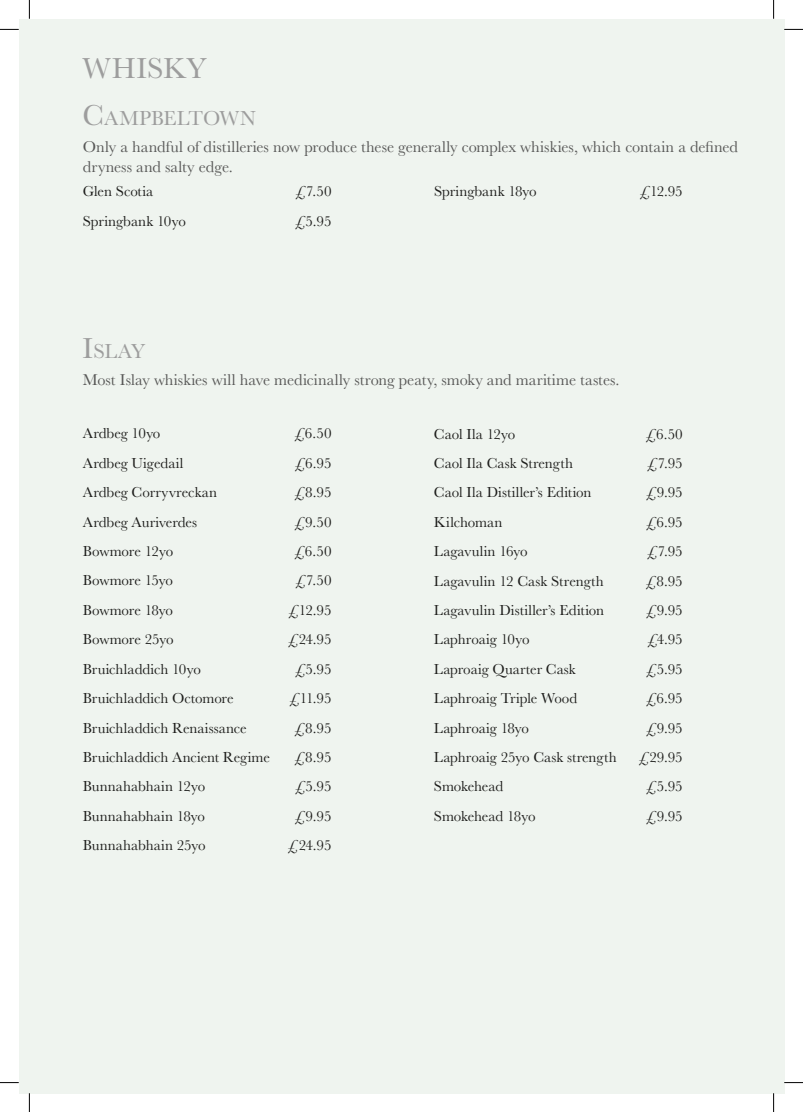
<style>
.page{position:relative;width:803px;height:1112px;background:#fff}
.page>*{position:absolute;margin:0;border:0;box-sizing:border-box;transform-origin:0 0}
.t1{font:30px "Baskerville";letter-spacing:.005em;color:#9d9d9d}
.t2{font:21px "Baskerville";color:#9d9d9d}
.t3{font:16.25px/20px "Baskerville";color:#575756}
.t4{font:15px "Baskerville";color:#1d1d1b}
.s1{font-size:30px}
</style>
<div class="page">
<div style="left:19px;top:19px;width:765px;height:1073px;background:#eff4ef"></div>
<svg style="left:0;top:29px;width:19px;height:1px"></svg>
<svg style="left:784px;top:29px;width:19px;height:1px"></svg>
<svg style="left:0;top:1082px;width:19px;height:1px"></svg>
<svg style="left:784px;top:1081px;width:19px;height:2px"></svg>
<svg style="left:29px;top:0;width:1px;height:19px"></svg>
<svg style="left:29px;top:1092px;width:1px;height:19px"></svg>
<svg style="left:773px;top:0;width:1px;height:19px"></svg>
<svg style="left:773px;top:1092px;width:1px;height:19px"></svg>
<h1 class="t1" style="left:83px;top:49px;width:126px">WHISKY</h1>
<h2 class="t2" style="left:83px;top:104px;width:175px"><span class="s1">C</span>AMPBELTOWN</h2>
<p class="t3" style="left:83px;top:137px;width:657px">Only a handful of distilleries now produce these generally complex whiskies, which contain a defined dryness and salty edge.</p>
<p class="t4" style="left:83px;top:182px;width:72px">Glen Scotia</p>
<p class="t4" style="left:296px;top:182px;width:37px">£7.50</p>
<p class="t4" style="left:83px;top:211px;width:105px">Springbank 10yo</p>
<p class="t4" style="left:295px;top:211px;width:38px">£5.95</p>
<p class="t4" style="left:434px;top:182px;width:104px">Springbank 18yo</p>
<p class="t4" style="left:640px;top:182px;width:44px">£12.95</p>
<h2 class="t2" style="left:58px;top:338px;width:89px"><span class="s1">I</span> SLAY</h2>
<p class="t3" style="left:83px;top:370px;width:538px">Most Islay whiskies will have medicinally strong peaty, smoky and maritime tastes.</p>
<p class="t4" style="left:83px;top:424px;width:79px">Ardbeg 10yo</p>
<p class="t4" style="left:294px;top:424px;width:39px">£6.50</p>
<p class="t4" style="left:83px;top:453px;width:102px">Ardbeg Uigedail</p>
<p class="t4" style="left:295px;top:453px;width:38px">£6.95</p>
<p class="t4" style="left:83px;top:482px;width:136px">Ardbeg Corryvreckan</p>
<p class="t4" style="left:294px;top:482px;width:38px">£8.95</p>
<p class="t4" style="left:83px;top:512px;width:116px">Ardbeg Auriverdes</p>
<p class="t4" style="left:294px;top:512px;width:38px">£9.50</p>
<p class="t4" style="left:83px;top:541px;width:92px">Bowmore 12yo</p>
<p class="t4" style="left:294px;top:541px;width:39px">£6.50</p>
<p class="t4" style="left:83px;top:571px;width:92px">Bowmore 15yo</p>
<p class="t4" style="left:296px;top:571px;width:37px">£7.50</p>
<p class="t4" style="left:83px;top:600px;width:92px">Bowmore 18yo</p>
<p class="t4" style="left:289px;top:600px;width:44px">£12.95</p>
<p class="t4" style="left:83px;top:629px;width:92px">Bowmore 25yo</p>
<p class="t4" style="left:288px;top:629px;width:45px">£24.95</p>
<p class="t4" style="left:83px;top:659px;width:120px">Bruichladdich 10yo</p>
<p class="t4" style="left:295px;top:659px;width:38px">£5.95</p>
<p class="t4" style="left:83px;top:688px;width:152px">Bruichladdich Octomore</p>
<p class="t4" style="left:290px;top:688px;width:43px">£11.95</p>
<p class="t4" style="left:83px;top:718px;width:166px">Bruichladdich Renaissance</p>
<p class="t4" style="left:294px;top:718px;width:38px">£8.95</p>
<p class="t4" style="left:83px;top:747px;width:189px">Bruichladdich Ancient Regime</p>
<p class="t4" style="left:294px;top:747px;width:38px">£8.95</p>
<p class="t4" style="left:83px;top:776px;width:124px">Bunnahabhain 12yo</p>
<p class="t4" style="left:295px;top:776px;width:38px">£5.95</p>
<p class="t4" style="left:83px;top:806px;width:124px">Bunnahabhain 18yo</p>
<p class="t4" style="left:295px;top:806px;width:38px">£9.95</p>
<p class="t4" style="left:83px;top:835px;width:124px">Bunnahabhain 25yo</p>
<p class="t4" style="left:288px;top:835px;width:45px">£24.95</p>
<p class="t4" style="left:434px;top:424px;width:83px">Caol Ila 12yo</p>
<p class="t4" style="left:646px;top:424px;width:39px">£6.50</p>
<p class="t4" style="left:434px;top:453px;width:141px">Caol Ila Cask Strength</p>
<p class="t4" style="left:647px;top:453px;width:37px">£7.95</p>
<p class="t4" style="left:434px;top:483px;width:159px">Caol Ila Distiller’s Edition</p>
<p class="t4" style="left:646px;top:483px;width:38px">£9.95</p>
<p class="t4" style="left:434px;top:512px;width:70px">Kilchoman</p>
<p class="t4" style="left:646px;top:512px;width:38px">£6.95</p>
<p class="t4" style="left:434px;top:541px;width:95px">Lagavulin 16yo</p>
<p class="t4" style="left:647px;top:541px;width:37px">£7.95</p>
<p class="t4" style="left:434px;top:571px;width:171px">Lagavulin 12 Cask Strength</p>
<p class="t4" style="left:646px;top:571px;width:38px">£8.95</p>
<p class="t4" style="left:434px;top:600px;width:172px">Lagavulin Distiller’s Edition</p>
<p class="t4" style="left:646px;top:600px;width:38px">£9.95</p>
<p class="t4" style="left:434px;top:629px;width:97px">Laphroaig 10yo</p>
<p class="t4" style="left:647px;top:629px;width:37px">£4.95</p>
<p class="t4" style="left:434px;top:659px;width:143px">Laproaig Quarter Cask</p>
<p class="t4" style="left:646px;top:659px;width:38px">£5.95</p>
<p class="t4" style="left:434px;top:688px;width:145px">Laphroaig Triple Wood</p>
<p class="t4" style="left:646px;top:688px;width:38px">£6.95</p>
<p class="t4" style="left:434px;top:718px;width:97px">Laphroaig 18yo</p>
<p class="t4" style="left:646px;top:718px;width:38px">£9.95</p>
<p class="t4" style="left:434px;top:747px;width:184px">Laphroaig 25yo Cask strength</p>
<p class="t4" style="left:639px;top:747px;width:46px">£29.95</p>
<p class="t4" style="left:434px;top:776px;width:71px">Smokehead</p>
<p class="t4" style="left:646px;top:776px;width:38px">£5.95</p>
<p class="t4" style="left:434px;top:806px;width:103px">Smokehead 18yo</p>
<p class="t4" style="left:646px;top:806px;width:38px">£9.95</p>
</div>
